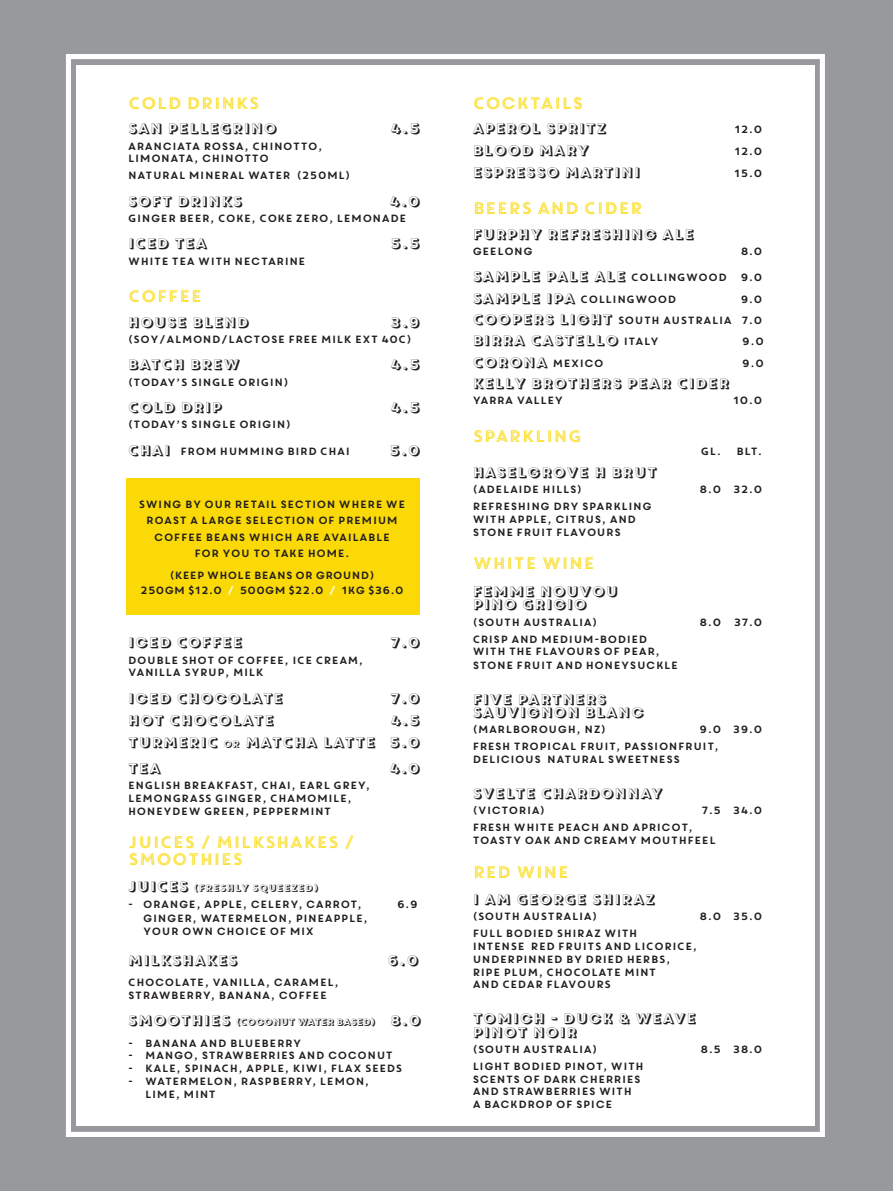
<style>
.page{position:relative;width:893px;height:1191px;background:#97999c}
.page>*{position:absolute;margin:0;border:0;box-sizing:border-box;transform-origin:0 0}
.t1{font:16.65px/16.5px "Core Circus 2 D Double";letter-spacing:-.075em;color:#fad906}
.t2{font:13.5px/13.5px "Core Circus Pierrot 1";color:#231f20}
.t3{font:10.5px/12.8px "Core Circus";letter-spacing:-.075em;color:#231f20}
.t4{font:10.5px/15px "Core Circus";letter-spacing:-.1em;color:#231f20;text-align:center}
.t5{font:9px "Core Circus Pierrot 1";letter-spacing:-.075em;color:#231f20}
.t6{font:9px "Core Circus Pierrot 1";color:#231f20}
.s1{font-family:"Core Circus Pierrot 1";font-size:13.5px}
.s2{color:#fff}
.s3{font-size:9px}
.s4{font-size:13.5px}
.s5{font-family:"Core Circus";font-size:10.5px}
</style>
<div class="page">
<hr style="left:892px;top:0;width:1px;height:1191px;background:#fdf8de">
<div style="left:66px;top:54px;width:759px;height:1083px;border:5px solid #fff"></div>
<div style="left:77px;top:64px;width:738px;height:1061px;background:#fff"></div>
<div style="left:127px;top:478px;width:293px;height:136px;background:#fad906"></div>
<h1 class="t1" style="left:128px;top:94px;width:134px">COLD DRINKS</h1>
<p class="t2" style="left:128px;top:122px;width:151px">SAN PELLEGRINO</p>
<p class="t2" style="left:390px;top:122px;width:32px">4.5</p>
<p class="t3" style="left:128px;top:139px;width:197px">ARANCIATA ROSSA, CHINOTTO,<br>LIMONATA, CHINOTTO</p>
<p class="t3" style="left:128px;top:169px;width:225px">NATURAL MINERAL WATER (250ML)</p>
<p class="t2" style="left:128px;top:194px;width:116px">SOFT DRINKS</p>
<p class="t2" style="left:389px;top:194px;width:33px">4.0</p>
<p class="t3" style="left:128px;top:211px;width:281px">GINGER BEER, COKE, COKE ZERO, LEMONADE</p>
<p class="t2" style="left:128px;top:237px;width:81px">ICED TEA</p>
<p class="t2" style="left:390px;top:237px;width:32px">5.5</p>
<p class="t3" style="left:128px;top:254px;width:180px">WHITE TEA WITH NECTARINE</p>
<h1 class="t1" style="left:128px;top:288px;width:77px">COFFEE</h1>
<p class="t2" style="left:128px;top:315px;width:123px">HOUSE BLEND</p>
<p class="t2" style="left:390px;top:315px;width:32px">3.9</p>
<p class="t3" style="left:128px;top:332px;width:286px">(SOY/ALMOND/LACTOSE FREE MILK EXT 40C)</p>
<p class="t2" style="left:128px;top:358px;width:114px">BATCH BREW</p>
<p class="t2" style="left:390px;top:358px;width:32px">4.5</p>
<p class="t3" style="left:128px;top:375px;width:163px">(TODAY’S SINGLE ORIGIN)</p>
<p class="t2" style="left:128px;top:400px;width:96px">COLD DRIP</p>
<p class="t2" style="left:390px;top:400px;width:32px">4.5</p>
<p class="t3" style="left:128px;top:418px;width:165px">(TODAY’S SINGLE ORIGIN)</p>
<p class="t3" style="left:128px;top:444px;width:225px"><span class="s1">CHAI</span> FROM HUMMING BIRD CHAI</p>
<p class="t2" style="left:389px;top:443px;width:33px">5.0</p>
<p class="t3" style="left:138px;top:495px;width:269px;line-height:16.5px;text-align:center">SWING BY OUR RETAIL SECTION WHERE WE<br>ROAST A LARGE SELECTION OF PREMIUM<br>COFFEE BEANS WHICH ARE AVAILABLE<br>FOR YOU TO TAKE HOME.</p>
<p class="t4" style="left:140px;top:567px;width:266px">(KEEP WHOLE BEANS OR GROUND)<br>250GM $12.0 <span class="s2">/</span> 500GM $22.0 <span class="s2">/</span> 1KG $36.0</p>
<p class="t2" style="left:128px;top:635px;width:117px">ICED COFFEE</p>
<p class="t2" style="left:390px;top:635px;width:32px">7.0</p>
<p class="t3" style="left:128px;top:653px;width:238px">DOUBLE SHOT OF COFFEE, ICE CREAM,<br>VANILLA SYRUP, MILK</p>
<p class="t2" style="left:128px;top:691px;width:157px">ICED CHOCOLATE</p>
<p class="t2" style="left:390px;top:691px;width:32px">7.0</p>
<p class="t2" style="left:128px;top:713px;width:148px">HOT CHOCOLATE</p>
<p class="t2" style="left:128px;top:709px;width:294px;line-height:22px;text-align:right">4.5<br>TURMERIC <span class="s3">OR</span> MATCHA LATTE 5.0</p>
<p class="t2" style="left:128px;top:761px;width:35px">TEA</p>
<p class="t2" style="left:389px;top:761px;width:33px">4.0</p>
<p class="t3" style="left:128px;top:779px;width:245px">ENGLISH BREAKFAST, CHAI, EARL GREY,<br>LEMONGRASS GINGER, CHAMOMILE,<br>HONEYDEW GREEN, PEPPERMINT</p>
<h1 class="t1" style="left:128px;top:833px;width:230px">JUICES / MILKSHAKES /<br>SMOOTHIES</h1>
<p class="t6" style="left:128px;top:881px;width:193px"><span class="s4">JUICES</span> (FRESHLY SQUEEZED)</p>
<p class="t3" style="left:128px;top:897px;width:237px">- ORANGE, APPLE, CELERY, CARROT,</p>
<p class="t3" style="left:396px;top:897px;width:24px">6.9</p>
<p class="t3" style="left:143px;top:911px;width:227px">GINGER, WATERMELON, PINEAPPLE,<br>YOUR OWN CHOICE OF MIX</p>
<p class="t2" style="left:128px;top:953px;width:112px">MILKSHAKES</p>
<p class="t2" style="left:387px;top:953px;width:33px">6.0</p>
<p class="t3" style="left:128px;top:975px;width:213px">CHOCOLATE, VANILLA, CARAMEL,<br>STRAWBERRY, BANANA, COFFEE</p>
<p class="t5" style="left:128px;top:1016px;width:295px"><span class="s4">SMOOTHIES</span> (COCONUT WATER BASED) <span class="s4">8.0</span></p>
<p class="t3" style="left:128px;top:1036px;width:176px">- BANANA AND BLUEBERRY</p>
<p class="t3" style="left:128px;top:1048px;width:267px">- MANGO, STRAWBERRIES AND COCONUT</p>
<p class="t3" style="left:128px;top:1061px;width:277px">- KALE, SPINACH, APPLE, KIWI, FLAX SEEDS</p>
<p class="t3" style="left:145px;top:1074px;width:227px;text-indent:-17px">- WATERMELON, RASPBERRY, LEMON,<br>LIME, MINT</p>
<h1 class="t1" style="left:472px;top:94px;width:114px">COCKTAILS</h1>
<p class="t2" style="left:472px;top:122px;width:136px">APEROL SPRITZ</p>
<p class="t3" style="left:734px;top:123px;width:31px">12.0</p>
<p class="t2" style="left:472px;top:144px;width:119px">BLOOD MARY</p>
<p class="t3" style="left:734px;top:145px;width:31px">12.0</p>
<p class="t2" style="left:472px;top:166px;width:170px">ESPRESSO MARTINI</p>
<p class="t3" style="left:733px;top:167px;width:31px">15.0</p>
<h1 class="t1" style="left:472px;top:200px;width:173px">BEERS AND CIDER</h1>
<p class="t2" style="left:472px;top:227px;width:224px">FURPHY REFRESHING ALE</p>
<p class="t3" style="left:472px;top:244px;width:63px">GEELONG</p>
<p class="t3" style="left:740px;top:244px;width:24px">8.0</p>
<p class="t3" style="left:472px;top:266px;width:292px;line-height:21.3px"><span class="s1">SAMPLE PALE ALE</span> COLLINGWOOD 9.0<br><span class="s1">SAMPLE IPA</span> COLLINGWOOD</p>
<p class="t3" style="left:472px;top:288px;width:293px;line-height:21.3px;text-align:right">9.0<br><span class="s1">COOPERS LIGHT</span> SOUTH AUSTRALIA 7.0</p>
<p class="t2" style="left:472px;top:334px;width:189px">BIRRA CASTELLO <span class="s5">ITALY</span></p>
<p class="t3" style="left:741px;top:335px;width:25px">9.0</p>
<p class="t2" style="left:472px;top:355px;width:134px">CORONA <span class="s5">MEXICO</span></p>
<p class="t3" style="left:741px;top:356px;width:25px">9.0</p>
<p class="t2" style="left:472px;top:376px;width:259px">KELLY BROTHERS PEAR CIDER</p>
<p class="t3" style="left:472px;top:394px;width:93px">YARRA VALLEY</p>
<p class="t3" style="left:732px;top:394px;width:32px">10.0</p>
<h1 class="t1" style="left:472px;top:427px;width:112px">SPARKLING</h1>
<p class="t3" style="left:700px;top:444px;width:64px">GL. BLT.</p>
<p class="t2" style="left:472px;top:465px;width:186px">HASELGROVE H BRUT</p>
<p class="t3" style="left:472px;top:483px;width:112px">(ADELAIDE HILLS)</p>
<p class="t3" style="left:699px;top:483px;width:66px">8.0 32.0</p>
<p class="t3" style="left:472px;top:500px;width:182px">REFRESHING DRY SPARKLING<br>WITH APPLE, CITRUS, AND<br>STONE FRUIT FLAVOURS</p>
<h1 class="t1" style="left:472px;top:554px;width:125px">WHITE WINE</h1>
<p class="t2" style="left:472px;top:584px;width:148px">FEMME NOUVOU<br>PINO GRIGIO</p>
<p class="t3" style="left:472px;top:615px;width:127px">(SOUTH AUSTRALIA)</p>
<p class="t3" style="left:699px;top:615px;width:66px">8.0 37.0</p>
<p class="t3" style="left:472px;top:632px;width:208px;line-height:13.2px">CRISP AND MEDIUM-BODIED<br>WITH THE FLAVOURS OF PEAR,<br>STONE FRUIT AND HONEYSUCKLE</p>
<p class="t2" style="left:472px;top:692px;width:174px">FIVE PARTNERS<br>SAUVIGNON BLANC</p>
<p class="t3" style="left:472px;top:723px;width:136px">(MARLBOROUGH, NZ)</p>
<p class="t3" style="left:472px;top:721px;width:292px;line-height:17px;text-indent:227px">9.0 39.0<br>FRESH TROPICAL FRUIT, PASSIONFRUIT,</p>
<p class="t3" style="left:472px;top:752px;width:210px">DELICIOUS NATURAL SWEETNESS</p>
<p class="t2" style="left:472px;top:786px;width:192px">SVELTE CHARDONNAY</p>
<p class="t3" style="left:472px;top:804px;width:75px">(VICTORIA)</p>
<p class="t3" style="left:701px;top:804px;width:64px">7.5 34.0</p>
<p class="t3" style="left:472px;top:821px;width:246px">FRESH WHITE PEACH AND APRICOT,<br>TOASTY OAK AND CREAMY MOUTHFEEL</p>
<h1 class="t1" style="left:472px;top:863px;width:99px">RED WINE</h1>
<p class="t2" style="left:472px;top:892px;width:185px">I AM GEORGE SHIRAZ</p>
<p class="t3" style="left:472px;top:909px;width:127px">(SOUTH AUSTRALIA)</p>
<p class="t3" style="left:699px;top:909px;width:66px">8.0 35.0</p>
<p class="t3" style="left:472px;top:926px;width:227px">FULL BODIED SHIRAZ WITH<br>INTENSE RED FRUITS AND LICORICE,<br>UNDERPINNED BY DRIED HERBS,<br>RIPE PLUM, CHOCOLATE MINT<br>AND CEDAR FLAVOURS</p>
<p class="t2" style="left:472px;top:1011px;width:226px">TOMICH - DUCK &amp; WEAVE<br>PINOT NOIR</p>
<p class="t3" style="left:472px;top:1042px;width:127px">(SOUTH AUSTRALIA)</p>
<p class="t3" style="left:700px;top:1042px;width:65px">8.5 38.0</p>
<p class="t3" style="left:472px;top:1059px;width:174px">LIGHT BODIED PINOT, WITH<br>SCENTS OF DARK CHERRIES<br>AND STRAWBERRIES WITH<br>A BACKDROP OF SPICE</p>
</div>
